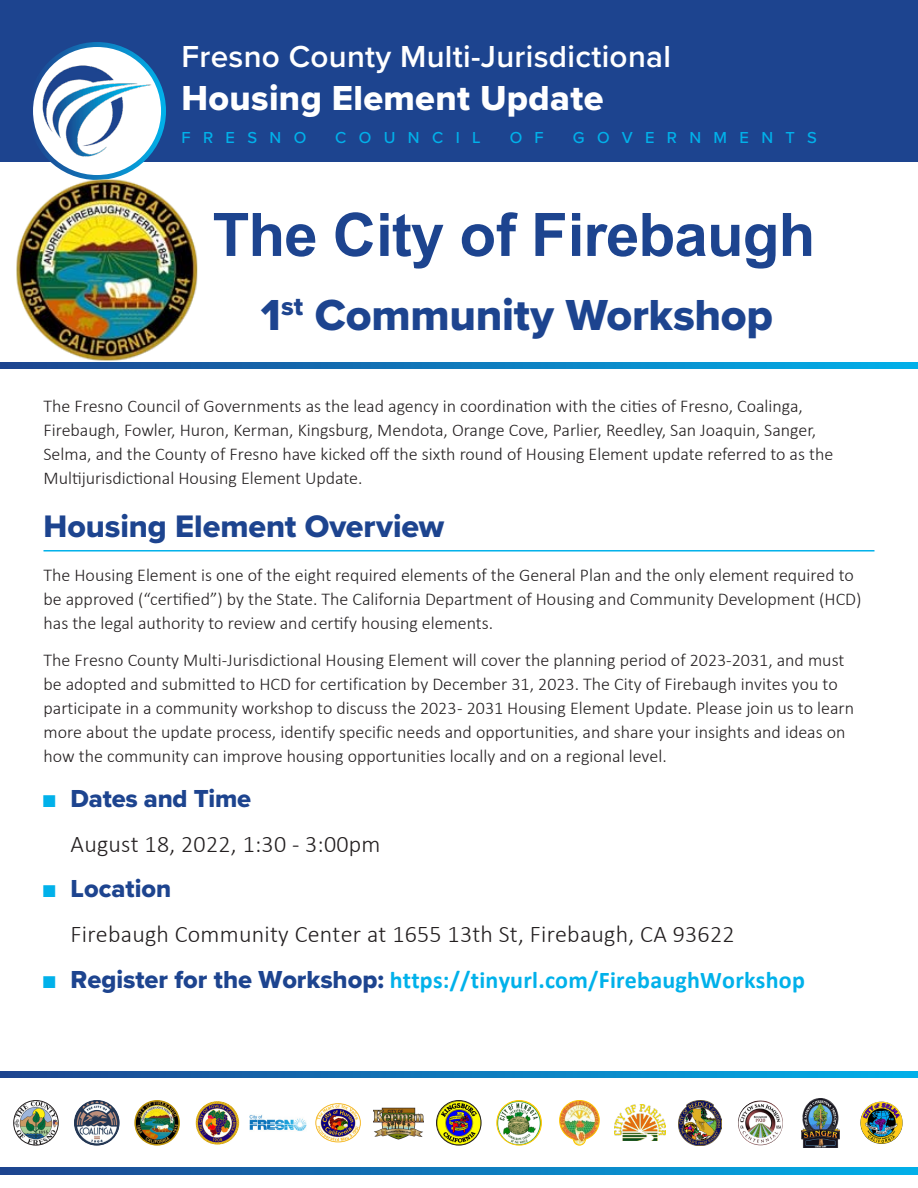
<style>
.page{position:relative;width:918px;height:1188px;background:#fff}
.page>*{position:absolute;margin:0;border:0;box-sizing:border-box;transform-origin:0 0}
.t1{font:700 60px "Arial";letter-spacing:-.015em;color:#1d448f}
.t2{font:45px "Proxima Nova Extrabld";letter-spacing:-.005em;color:#1d448f}
.t3{font:36px "Proxima Nova Extrabld";letter-spacing:.01em;color:#fff}
.t4{font:32.25px "Proxima Nova Extrabld";color:#1d448f}
.t5{font:600 31.5px "Proxima Nova";letter-spacing:.01em;color:#fff}
.t6{font:25.5px "Proxima Nova Extrabld";letter-spacing:-.01em;color:#1d448f}
.t7{font:300 24px "Calibri";letter-spacing:.01em;color:#231f20}
.t8{font:700 24px "Calibri";letter-spacing:.01em;color:#01b1ea}
.t9{font:300 18px/24px "Calibri";color:#231f20}
.t10{font:500 16.5px "Proxima Nova";letter-spacing:.75em;color:#01b1ea}
.s1{font-family:"Arial Narrow";color:#01b1ea}
.s2{font-family:"Arial Narrow";font-weight:400;font-size:25.5px}
.s3{font-family:"Proxima Nova Extrabld";font-weight:400;font-size:25.5px;color:#1d448f}
</style>
<div class="page">
<div style="left:0;top:0;width:918px;height:162px;background:#1d448f"></div>
<svg style="left:0;top:1168px;width:918px;height:6px;background:#0f7abc"></svg>
<svg style="left:0;top:1071px;width:918px;height:7px;background:#0f7abc"></svg>
<img style="left:135px;top:1101px;width:44px;height:43px">
<div style="left:134px;top:1100px;width:46px;height:46px;border:2px solid #ba9008;border-radius:50%"></div>
<img style="left:437px;top:1101px;width:44px;height:44px;border-radius:22px">
<div style="left:436px;top:1100px;width:45px;height:45px;border:1px solid #231f20;border-radius:50%"></div>
<img style="left:738px;top:1100px;width:45px;height:45px;border-radius:22px">
<img style="left:14px;top:1101px;width:44px;height:44px;border-radius:22px">
<div style="left:13px;top:1100px;width:45px;height:45px;border:1px solid #231f20;border-radius:50%"></div>
<img style="left:316px;top:1104px;width:44px;height:38px">
<div style="left:315px;top:1103px;width:46px;height:39px;border:1px solid #fec02d;border-radius:50%"></div>
<img style="left:614px;top:1105px;width:51px;height:36px">
<img style="left:75px;top:1101px;width:44px;height:44px;border-radius:22px">
<div style="left:74px;top:1100px;width:45px;height:46px;border:1px solid #243754;border-radius:50%"></div>
<img style="left:373px;top:1107px;width:51px;height:33px">
<img style="left:678px;top:1100px;width:44px;height:45px">
<img style="left:195px;top:1101px;width:45px;height:44px;border-radius:22px">
<div style="left:195px;top:1100px;width:45px;height:46px;border:1px solid #fff;border-radius:50%"></div>
<img style="left:497px;top:1101px;width:44px;height:44px;border-radius:22px">
<div style="left:496px;top:1100px;width:46px;height:46px;border:1px solid #fec602;border-radius:50%"></div>
<img style="left:802px;top:1099px;width:38px;height:48px">
<img style="left:249px;top:1115px;width:57px;height:16px">
<img style="left:559px;top:1100px;width:41px;height:46px">
<img style="left:859px;top:1101px;width:44px;height:44px;border-radius:22px">
<div style="left:859px;top:1100px;width:45px;height:46px;border:2px solid #fff;border-radius:50%"></div>
<svg style="left:31px;top:45px;width:133px;height:133px"></svg>
<img style="left:39px;top:53px;width:116px;height:116px">
<div style="left:28px;top:42px;width:138px;height:138px;border:5px solid #fff;border-radius:50%"></div>
<hr style="left:44px;top:550px;width:830px;height:2px;background:#01b1ea">
<svg style="left:0;top:362px;width:918px;height:7px;background:#0e7cbe"></svg>
<img style="left:13px;top:176px;width:190px;height:188px">
<p class="t5" style="left:181px;top:33px;width:491px">Fresno County Multi-Jurisdictional</p>
<p class="t3" style="left:181px;top:71px;width:423px">Housing Element Update</p>
<p class="t10" style="left:181px;top:126px;width:126px">FRESNO</p>
<p class="t10" style="left:335px;top:126px;width:147px">COUNCIL</p>
<p class="t10" style="left:510px;top:126px;width:36px">O F</p>
<p class="t10" style="left:573px;top:126px;width:246px">GOVERNMENTS</p>
<p class="t1" style="left:213px;top:193px;width:604px">The City of Firebaugh</p>
<p class="t2" style="left:261px;top:281px;width:514px">1<sup>st</sup> Community Workshop</p>
<p class="t9" style="left:44px;top:394px;width:791px">The Fresno Council of Governments as the lead agency in coordination with the cities of Fresno, Coalinga, Firebaugh, Fowler, Huron, Kerman, Kingsburg, Mendota, Orange Cove, Parlier, Reedley, San Joaquin, Sanger, Selma, and the County of Fresno have kicked off the sixth round of Housing Element update referred to as the Multijurisdictional Housing Element Update.</p>
<p class="t4" style="left:44px;top:502px;width:402px">Housing Element Overview</p>
<p class="t9" style="left:44px;top:563px;width:820px">The Housing Element is one of the eight required elements of the General Plan and the only element required to be approved (“certified”) by the State. The California Department of Housing and Community Development (HCD) has the legal authority to review and certify housing elements.</p>
<p class="t9" style="left:44px;top:648px;width:812px">The Fresno County Multi-Jurisdictional Housing Element will cover the planning period of 2023-2031, and must be adopted and submitted to HCD for certification by December 31, 2023. The City of Firebaugh invites you to participate in a community workshop to discuss the 2023 - 2031 Housing Element Update. Please join us to learn more about the update process, identify specific needs and opportunities, and share your insights and ideas on how the community can improve housing opportunities locally and on a regional level.</p>
<p class="t6" style="left:44px;top:779px;width:209px"><span class="s1">■</span> Dates and Time</p>
<p class="t7" style="left:71px;top:829px;width:311px">August 18, 2022, 1:30 - 3:00pm</p>
<p class="t6" style="left:44px;top:870px;width:129px"><span class="s1">■</span> Location</p>
<p class="t7" style="left:71px;top:920px;width:665px">Firebaugh Community Center at 1655 13th St, Firebaugh, CA 93622</p>
<p class="t8" style="left:44px;top:963px;width:763px"><span class="s2">■</span> <span class="s3">Register for the Workshop:</span> https://tinyurl.com/FirebaughWorkshop</p>
</div>
